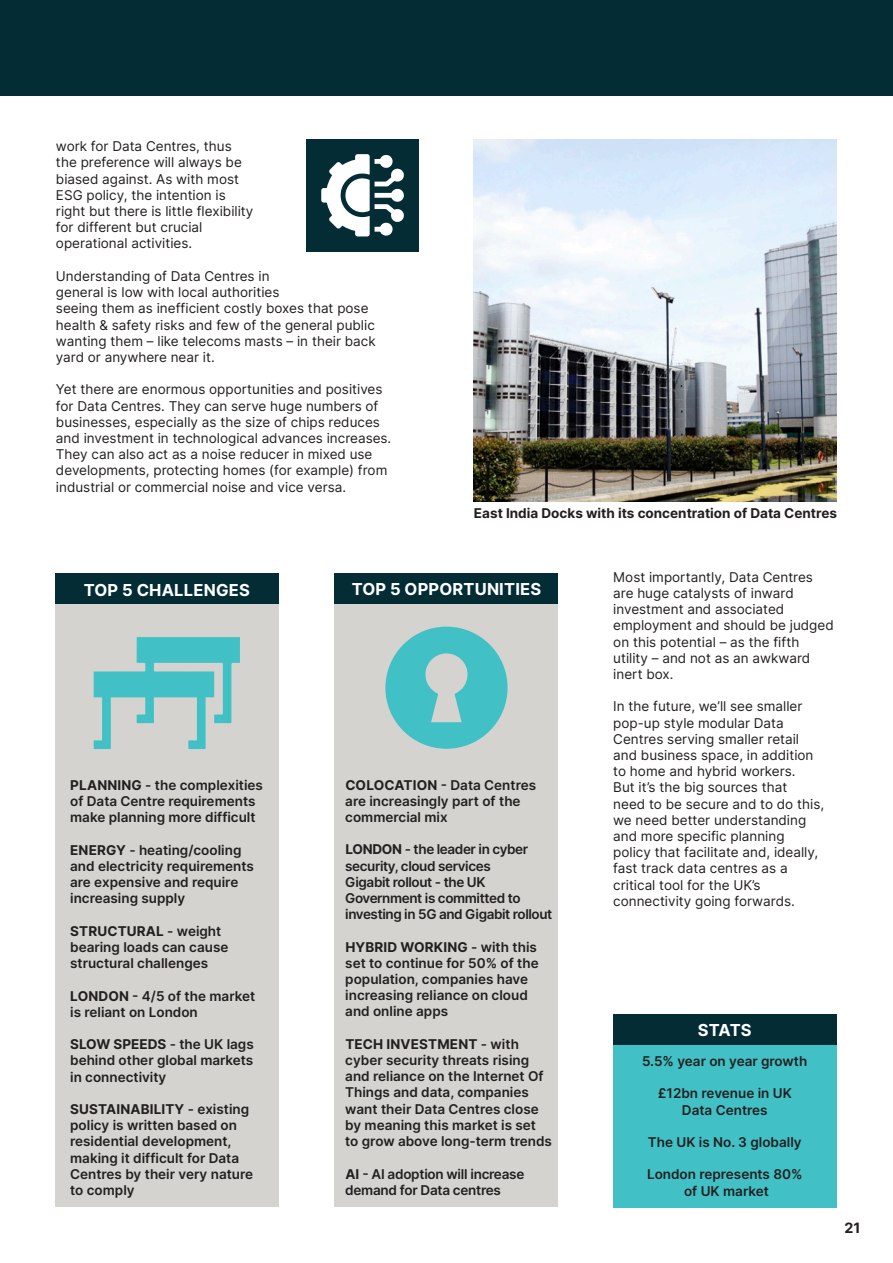
<style>
.page{position:relative;width:893px;height:1263px;background:#fff}
.page>*{position:absolute;margin:0;border:0;box-sizing:border-box;transform-origin:0 0}
.t1{font:700 16.5px "Inter";letter-spacing:.01em;color:#fff}
.t2{font:700 14.25px "Inter";color:#231f20}
.t3{font:13.5px/16.2px "Inter";color:#231f20}
.t4{font:600 13.5px/16.2px "Inter";color:#231f20}
.t5{font:600 13.5px/16.2px "Inter";letter-spacing:-.03em;color:#231f20}
.t6{font:700 13.5px "Inter";color:#231f20}
.t7{font:600 13.5px/16.2px "Inter";letter-spacing:-.02em;color:#231f20}
.s1{font-weight:700}
</style>
<div class="page">
<div style="left:55px;top:604px;width:223px;height:603px;background:#d4d3d0"></div>
<div style="left:0;top:0;width:893px;height:96px;background:#032c35"></div>
<svg style="left:94px;top:637px;width:146px;height:112px"></svg>
<div style="left:55px;top:574px;width:223px;height:30px;background:#032c35"></div>
<div style="left:335px;top:603px;width:223px;height:604px;background:#d4d3d0"></div>
<div style="left:335px;top:573px;width:223px;height:30px;background:#032c35"></div>
<svg style="left:385px;top:626px;width:123px;height:123px"></svg>
<div style="left:613px;top:1014px;width:223px;height:194px;background:#41c1c6"></div>
<div style="left:613px;top:1014px;width:223px;height:30px;background:#032c35"></div>
<img style="left:474px;top:139px;width:362px;height:363px">
<div style="left:306px;top:139px;width:113px;height:112px;background:#032c35"></div>
<svg style="left:321px;top:154px;width:83px;height:83px"></svg>
<p class="t3" style="left:56px;top:138px;width:199px">work for Data Centres, thus the preference will always be biased against. As with most<br>ESG policy, the intention is right but there is little flexibility for different but crucial operational activities.</p>
<p class="t3" style="left:56px;top:268px;width:321px">Understanding of Data Centres in<br>general is low with local authorities<br>seeing them as inefficient costly boxes that pose health &amp; safety risks and few of the general public wanting them – like telecoms masts – in their back yard or anywhere near it.</p>
<p class="t3" style="left:56px;top:381px;width:337px">Yet there are enormous opportunities and positives for Data Centres. They can serve huge numbers of businesses, especially as the size of chips reduces and investment in technological advances increases.<br>They can also act as a noise reducer in mixed use developments, protecting homes (for example) from industrial or commercial noise and vice versa.</p>
<p class="t6" style="left:474px;top:503px;width:364px">East India Docks with its concentration of Data Centres</p>
<p class="t1" style="left:84px;top:577px;width:168px">TOP 5 CHALLENGES</p>
<p class="t4" style="left:70px;top:776px;width:194px"><span class="s1">PLANNING</span> - the complexities of Data Centre requirements make planning more difficult</p>
<p class="t4" style="left:70px;top:841px;width:185px"><span class="s1">ENERGY</span> - heating/cooling and electricity requirements are expensive and require increasing supply</p>
<p class="t4" style="left:70px;top:922px;width:160px"><span class="s1">STRUCTURAL</span> - weight bearing loads can cause structural challenges</p>
<p class="t4" style="left:70px;top:987px;width:187px"><span class="s1">LONDON</span> - 4/5 of the market is reliant on London</p>
<p class="t4" style="left:70px;top:1036px;width:185px;text-align:justify"><span class="s1">SLOW SPEEDS</span> - the UK lags behind other global markets in connectivity</p>
<p class="t4" style="left:70px;top:1100px;width:184px"><span class="s1">SUSTAINABILITY</span> - existing policy is written based on residential development, making it difficult for Data<br>Centres by their very nature to comply</p>
<p class="t1" style="left:352px;top:577px;width:191px">TOP 5 OPPORTUNITIES</p>
<p class="t4" style="left:345px;top:776px;width:192px"><span class="s1">COLOCATION</span> - Data Centres are increasingly part of the commercial mix</p>
<p class="t5" style="left:345px;top:841px;width:184px"><span class="s1">LONDON</span> - the leader in cyber security, cloud services</p>
<p class="t5" style="left:345px;top:873px;width:209px">Gigabit rollout - the UK<br>Government is committed to investing in 5G and Gigabit rollout</p>
<p class="t4" style="left:345px;top:938px;width:195px"><span class="s1">HYBRID WORKING</span> - with this set to continue for 50% of the population, companies have increasing reliance on cloud and online apps</p>
<p class="t4" style="left:345px;top:1035px;width:200px"><span class="s1">TECH INVESTMENT</span> - with cyber security threats rising and reliance on the Internet Of<br>Things and data, companies want their Data Centres close by meaning this market is set</p>
<p class="t4" style="left:345px;top:1133px;width:208px">to grow above long-term trends</p>
<p class="t7" style="left:345px;top:1165px;width:181px"><span class="s1">AI</span> - AI adoption will increase demand for Data centres</p>
<p class="t3" style="left:613px;top:568px;width:222px">Most importantly, Data Centres are huge catalysts of inward investment and associated employment and should be judged on this potential – as the fifth utility – and not as an awkward inert box.</p>
<p class="t3" style="left:613px;top:698px;width:212px">In the future, we’ll see smaller pop-up style modular Data<br>Centres serving smaller retail and business space, in addition to home and hybrid workers.<br>But it’s the big sources that<br>need to be secure and to do this, we need better understanding and more specific planning policy that facilitate and, ideally, fast track data centres as a critical tool for the UK’s connectivity going forwards.</p>
<p class="t1" style="left:698px;top:1018px;width:55px">STATS</p>
<p class="t4" style="left:642px;top:1053px;width:167px">5.5% year on year growth</p>
<p class="t4" style="left:658px;top:1085px;width:136px">£12bn revenue in UK</p>
<p class="t4" style="left:682px;top:1101px;width:87px">Data Centres</p>
<p class="t4" style="left:648px;top:1134px;width:155px">The UK is No. 3 globally</p>
<p class="t4" style="left:647px;top:1166px;width:157px;text-align:center">London represents 80% of UK market</p>
<p class="t2" style="left:844px;top:1217px;width:17px">21</p>
</div>
